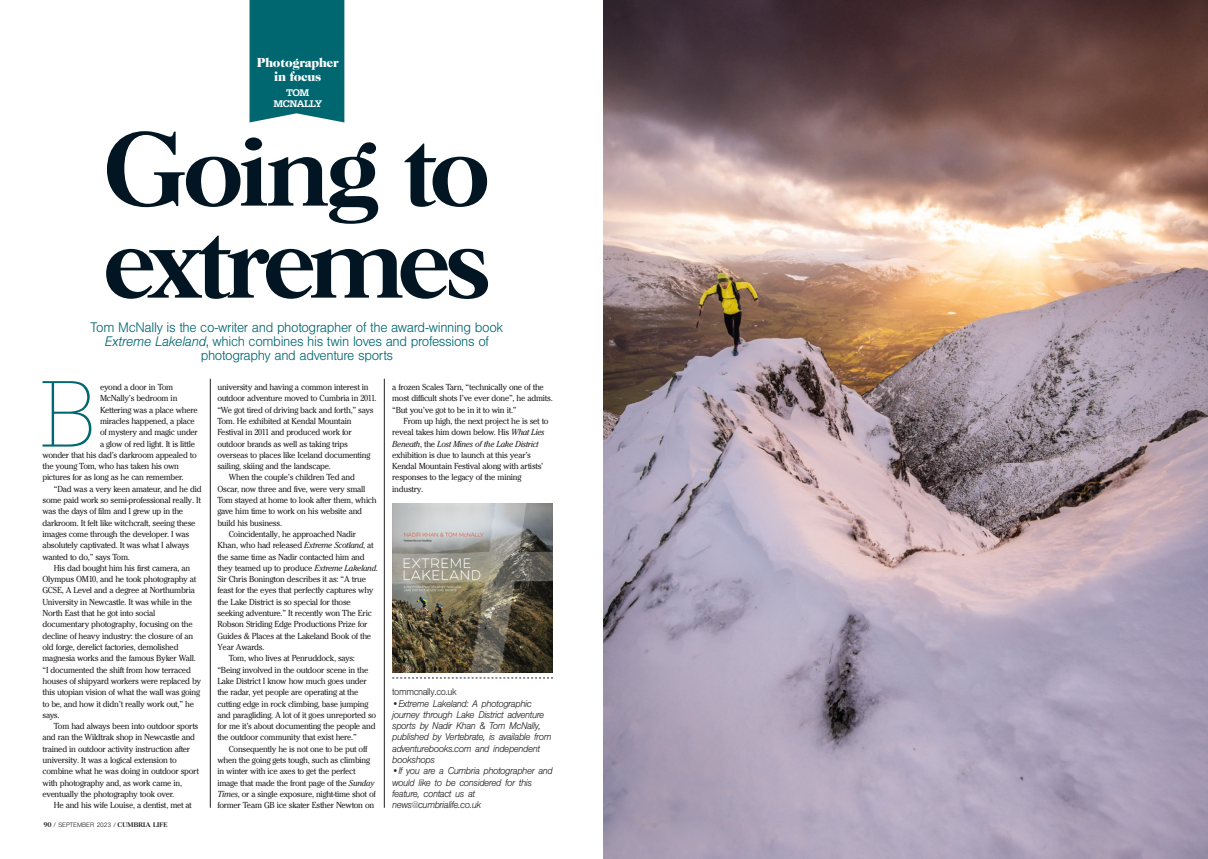
<style>
.page{position:relative;width:1208px;height:859px;background:#fff}
.page>*{position:absolute;margin:0;border:0;box-sizing:border-box;transform-origin:0 0}
.t1{font:500 101.6px/92px "Horsham Serial";letter-spacing:-.05em;color:#011622}
.t2{font:200 98.1px "Egyptienne Sys";color:#006771;scale:.95 1}
.t3{font:300 14.4px/14px "Sans Pro";letter-spacing:-.025em;color:#006771;text-align:center}
.t4{font:900 14px/14px "Caslon Pro";letter-spacing:-.01em;color:#fff;text-align:center}
.t5{font:italic 300 10.2px/11.3px "Sans Pro";letter-spacing:-.04em;color:#231f20;scale:.95 1}
.t6{font:300 10.2px "Sans Pro";letter-spacing:-.04em;color:#231f20;scale:.95 1}
.t7{font:500 10px/11px "Egyptienne Sys";letter-spacing:-.045em;color:#fff;text-align:center}
.t8{font:9.1px/11.3px "Cheltenham Pro";letter-spacing:-.03em;color:#231f20;scale:.95 1}
.t9{font:300 6.7px "Sans Pro";letter-spacing:-.02em;color:#231f20}
.s1{font-style:italic}
.s2{font-family:"Function Pro";font-weight:400;font-style:normal}
.s3{font-family:"Horsham Serial";font-weight:500;font-size:6.5px}
</style>
<div class="page">
<div style="left:249px;top:0;width:95px;height:122px;background:#006771"></div>
<hr style="left:210px;top:379px;width:1px;height:429px;background:#231f20">
<hr style="left:384px;top:379px;width:1px;height:429px;background:#231f20">
<img style="left:604px;top:0;width:604px;height:859px">
<img style="left:392px;top:503px;width:161px;height:170px">
<svg style="left:392px;top:678px;width:161px;height:1px"></svg>
<h3 class="t4" style="left:257px;top:56px;width:83px">Photographer in focus</h3>
<p class="t7" style="left:273px;top:88px;width:50px">TOM<br>MCNALLY</p>
<h1 class="t1" style="left:103px;top:122px;width:390px">Going to extremes</h1>
<h3 class="t3" style="left:90px;top:320px;width:414px">Tom McNally is the co-writer and photographer of the award-winning book<br><span class="s1">Extreme Lakeland</span>, which combines his twin loves and professions of photography and adventure sports</h3>
<h2 class="t2" style="left:39px;top:357px;width:61px">B</h2>
<p class="t8" style="left:100px;top:382px;width:79px">eyond a door in Tom</p>
<p class="t8" style="left:392px;top:382px;width:170px">a frozen Scales Tarn, “technically one of the most difficult shots I’ve ever done”, he admits. “But you’ve got to be in it to win it.”</p>
<p class="t8" style="left:392px;top:415px;width:166px;text-indent:11px">From up high, the next project he is set to reveal takes him down below. His <span class="s1">What Lies Beneath</span>, the <span class="s1">Lost Mines of the Lake District </span>exhibition is due to launch at this year’s Kendal Mountain Festival along with artists’ responses to the legacy of the mining industry.</p>
<p class="t8" style="left:217px;top:382px;width:161px">university and having a common interest in</p>
<p class="t8" style="left:217px;top:393px;width:169px">outdoor adventure moved to Cumbria in 2011.</p>
<p class="t8" style="left:217px;top:404px;width:166px">“We got tired of driving back and forth,” says</p>
<p class="t8" style="left:217px;top:415px;width:143px">Tom. He exhibited at Kendal Mountain</p>
<p class="t8" style="left:217px;top:427px;width:143px">Festival in 2011 and produced work for</p>
<p class="t8" style="left:217px;top:438px;width:139px">outdoor brands as well as taking trips</p>
<p class="t8" style="left:217px;top:449px;width:162px">overseas to places like Iceland documenting</p>
<p class="t8" style="left:217px;top:461px;width:121px">sailing, skiing and the landscape.</p>
<p class="t8" style="left:229px;top:472px;width:134px">When the couple’s children Ted and</p>
<p class="t8" style="left:217px;top:483px;width:157px">Oscar, now three and five, were very small</p>
<p class="t8" style="left:217px;top:495px;width:169px">Tom stayed at home to look after them, which</p>
<p class="t8" style="left:217px;top:506px;width:154px">gave him time to work on his website and</p>
<p class="t8" style="left:217px;top:517px;width:70px">build his business.</p>
<p class="t8" style="left:229px;top:528px;width:135px">Coincidentally, he approached Nadir</p>
<p class="t8" style="left:217px;top:540px;width:166px">Khan, who had released <span class="s1">Extreme Scotland</span>, at</p>
<p class="t8" style="left:217px;top:551px;width:156px">the same time as Nadir contacted him and</p>
<p class="t8" style="left:217px;top:562px;width:170px">they teamed up to produce <span class="s1">Extreme Lakeland</span>.</p>
<p class="t8" style="left:217px;top:574px;width:158px">Sir Chris Bonington describes it as: “A true</p>
<p class="t8" style="left:217px;top:585px;width:166px">feast for the eyes that perfectly captures why</p>
<p class="t8" style="left:217px;top:596px;width:142px">the Lake District is so special for those</p>
<p class="t8" style="left:217px;top:608px;width:164px">seeking adventure.” It recently won The Eric</p>
<p class="t8" style="left:217px;top:619px;width:159px">Robson Striding Edge Productions Prize for</p>
<p class="t8" style="left:217px;top:630px;width:163px">Guides &amp; Places at the Lakeland Book of the</p>
<p class="t8" style="left:217px;top:641px;width:51px">Year Awards.</p>
<p class="t8" style="left:229px;top:653px;width:134px">Tom, who lives at Penruddock, says:</p>
<p class="t8" style="left:217px;top:664px;width:160px">“Being involved in the outdoor scene in the</p>
<p class="t8" style="left:217px;top:675px;width:159px">Lake District I know how much goes under</p>
<p class="t8" style="left:217px;top:687px;width:150px">the radar, yet people are operating at the</p>
<p class="t8" style="left:217px;top:698px;width:160px">cutting edge in rock climbing, base jumping</p>
<p class="t8" style="left:217px;top:709px;width:169px">and paragliding. A lot of it goes unreported so</p>
<p class="t8" style="left:217px;top:721px;width:168px">for me it’s about documenting the people and</p>
<p class="t8" style="left:217px;top:732px;width:148px">the outdoor community that exist here.”</p>
<p class="t8" style="left:229px;top:743px;width:147px">Consequently he is not one to be put off</p>
<p class="t8" style="left:217px;top:754px;width:162px">when the going gets tough, such as climbing</p>
<p class="t8" style="left:217px;top:766px;width:147px">in winter with ice axes to get the perfect</p>
<p class="t8" style="left:217px;top:777px;width:166px">image that made the front page of the <span class="s1">Sunday</span></p>
<p class="t8" style="left:217px;top:788px;width:168px"><span class="s1">Times</span>, or a single exposure, night-time shot of</p>
<p class="t8" style="left:217px;top:800px;width:167px">former Team GB ice skater Esther Newton on</p>
<p class="t8" style="left:100px;top:393px;width:83px">McNally’s bedroom in</p>
<p class="t8" style="left:100px;top:404px;width:104px">Kettering was a place where</p>
<p class="t8" style="left:100px;top:415px;width:101px">miracles happened, a place</p>
<p class="t8" style="left:100px;top:427px;width:104px">of mystery and magic under</p>
<p class="t8" style="left:100px;top:438px;width:101px">a glow of red light. It is little</p>
<p class="t8" style="left:43px;top:449px;width:164px">wonder that his dad’s darkroom appealed to</p>
<p class="t8" style="left:43px;top:461px;width:145px">the young Tom, who has taken his own</p>
<p class="t8" style="left:43px;top:472px;width:150px">pictures for as long as he can remember.</p>
<p class="t8" style="left:54px;top:483px;width:157px">“Dad was a very keen amateur, and he did</p>
<p class="t8" style="left:43px;top:495px;width:168px">some paid work so semi-professional really. It</p>
<p class="t8" style="left:43px;top:506px;width:150px">was the days of film and I grew up in the</p>
<p class="t8" style="left:43px;top:517px;width:162px">darkroom. It felt like witchcraft, seeing these</p>
<p class="t8" style="left:43px;top:528px;width:156px">images come through the developer. I was</p>
<p class="t8" style="left:43px;top:540px;width:156px">absolutely captivated. It was what I always</p>
<p class="t8" style="left:43px;top:551px;width:93px">wanted to do,” says Tom.</p>
<p class="t8" style="left:54px;top:562px;width:145px">His dad bought him his first camera, an</p>
<p class="t8" style="left:43px;top:574px;width:163px">Olympus OM10, and he took photography at</p>
<p class="t8" style="left:43px;top:585px;width:162px">GCSE, A Level and a degree at Northumbria</p>
<p class="t8" style="left:43px;top:596px;width:159px">University in Newcastle. It was while in the</p>
<p class="t8" style="left:43px;top:608px;width:120px">North East that he got into social</p>
<p class="t8" style="left:43px;top:619px;width:160px">documentary photography, focusing on the</p>
<p class="t8" style="left:43px;top:630px;width:160px">decline of heavy industry: the closure of an</p>
<p class="t8" style="left:43px;top:641px;width:145px">old forge, derelict factories, demolished</p>
<p class="t8" style="left:43px;top:653px;width:163px">magnesia works and the famous Byker Wall.</p>
<p class="t8" style="left:43px;top:664px;width:158px">“I documented the shift from how terraced</p>
<p class="t8" style="left:43px;top:675px;width:169px">houses of shipyard workers were replaced by</p>
<p class="t8" style="left:43px;top:687px;width:167px">this utopian vision of what the wall was going</p>
<p class="t8" style="left:43px;top:698px;width:161px">to be, and how it didn’t really work out,” he</p>
<p class="t8" style="left:43px;top:709px;width:19px">says.</p>
<p class="t8" style="left:54px;top:721px;width:154px">Tom had always been into outdoor sports</p>
<p class="t8" style="left:43px;top:732px;width:162px">and ran the Wildtrak shop in Newcastle and</p>
<p class="t8" style="left:43px;top:743px;width:157px">trained in outdoor activity instruction after</p>
<p class="t8" style="left:43px;top:754px;width:143px">university. It was a logical extension to</p>
<p class="t8" style="left:43px;top:766px;width:166px">combine what he was doing in outdoor sport</p>
<p class="t8" style="left:43px;top:777px;width:148px">with photography and, as work came in,</p>
<p class="t8" style="left:43px;top:788px;width:140px">eventually the photography took over.</p>
<p class="t8" style="left:54px;top:800px;width:147px">He and his wife Louise, a dentist, met at</p>
<p class="t6" style="left:392px;top:686px;width:69px">tommcnally.co.uk</p>
<p class="t5" style="left:392px;top:698px;width:169px"><span class="s2">•</span>Extreme Lakeland: A photographic journey through Lake District adventure sports by Nadir Khan &amp; Tom McNally, published by Vertebrate, is available from adventurebooks.com and independent bookshops</p>
<p class="t5" style="left:392px;top:765px;width:171px"><span class="s2">•</span>If you are a Cumbria photographer and would like to be considered for this feature, contact us at news@cumbrialife.co.uk</p>
<p class="t9" style="left:43px;top:821px;width:126px"><span class="s3">90</span> / SEPTEMBER 2023 / <span class="s3">CUMBRIA LIFE</span></p>
</div>
